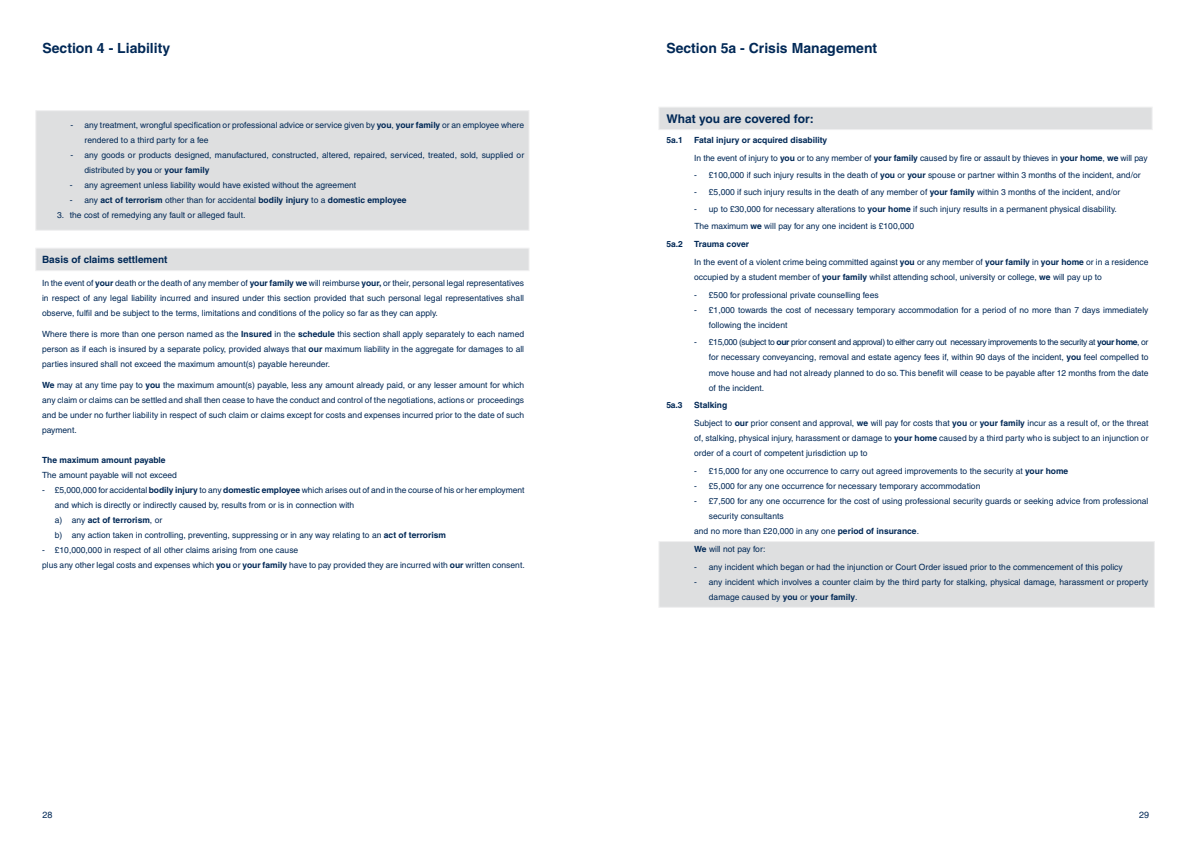
<style>
.page{position:relative;width:1191px;height:842px;background:#fff}
.page>*{position:absolute;margin:0;border:0;box-sizing:border-box;transform-origin:0 0}
.t1{font:700 14px "Helvetica";color:#002856}
.t2{font:700 12px "Helvetica";color:#002856}
.t3{font:700 10px "Helvetica";color:#002856}
.t4{font:9px "Helvetica";color:#002856}
.t5{font:8.5px/15px "Helvetica";color:#002856}
.t6{font:700 8.5px "Helvetica";color:#002856}
.s1{font-weight:700}
.s2{font-weight:400}
</style>
<div class="page">
<div style="left:36px;top:111px;width:493px;height:119px;background:#dedfe0"></div>
<div style="left:36px;top:248px;width:493px;height:23px;background:#dedfe0;border:1px solid #efeff0"></div>
<div style="left:659px;top:107px;width:493px;height:23px;background:#dedfe0;border:1px solid #efeff0"></div>
<div style="left:659px;top:541px;width:495px;height:66px;background:#dedfe0;border:1px solid #efeff0"></div>
<h1 class="t1" style="left:42px;top:40px;width:129px">Section 4 - Liability</h1>
<p class="t5" style="left:85px;top:117px;width:441px;text-indent:-14px">- any treatment, wrongful specification or professional advice or service given by <span class="s1">you</span>, <span class="s1">your family</span> or an employee where rendered to a third party for a fee</p>
<p class="t5" style="left:85px;top:147px;width:441px;text-indent:-14px">- any goods or products designed, manufactured, constructed, altered, repaired, serviced, treated, sold, supplied or distributed by <span class="s1">you</span> or <span class="s1">your family</span></p>
<p class="t5" style="left:70px;top:177px;width:288px">- any agreement unless liability would have existed without the agreement</p>
<p class="t6" style="left:70px;top:195px;width:338px"><span class="s2">- any</span> act of terrorism <span class="s2">other than for accidental</span> bodily injury <span class="s2">to a</span> domestic employee</p>
<p class="t5" style="left:57px;top:207px;width:190px">3. the cost of remedying any fault or alleged fault.</p>
<p class="t3" style="left:42px;top:253px;width:127px">Basis of claims settlement</p>
<p class="t5" style="left:42px;top:276px;width:483px;text-align:justify">In the event of <span class="s1">your</span> death or the death of any member of <span class="s1">your family we</span> will reimburse <span class="s1">your,</span> or their, personal legal representatives in respect of any legal liability incurred and insured under this section provided that such personal legal representatives shall observe, fulfil and be subject to the terms, limitations and conditions of the policy so far as they can apply.</p>
<p class="t5" style="left:42px;top:326px;width:483px;text-align:justify">Where there is more than one person named as the <span class="s1">Insured</span> in the <span class="s1">schedule</span> this section shall apply separately to each named person as if each is insured by a separate policy, provided always that <span class="s1">our</span> maximum liability in the aggregate for damages to all parties insured shall not exceed the maximum amount(s) payable hereunder.</p>
<p class="t5" style="left:42px;top:377px;width:483px;text-align:justify"><span class="s1">We</span> may at any time pay to <span class="s1">you</span> the maximum amount(s) payable, less any amount already paid, or any lesser amount for which any claim or claims can be settled and shall then cease to have the conduct and control of the negotiations, actions or proceedings and be under no further liability in respect of such claim or claims except for costs and expenses incurred prior to the date of such payment.</p>
<p class="t6" style="left:42px;top:454px;width:125px">The maximum amount payable</p>
<p class="t5" style="left:42px;top:467px;width:136px">The amount payable will not exceed</p>
<p class="t5" style="left:55px;top:482px;width:471px;text-indent:-13px">- £5,000,000 for accidental <span class="s1">bodily injury</span> to any <span class="s1">domestic employee</span> which arises out of and in the course of his or her employment and which is directly or indirectly caused by, results from or is in connection with<br>a) any <span class="s1">act of terrorism</span>, or<br>b) any action taken in controlling, preventing, suppressing or in any way relating to an <span class="s1">act of terrorism</span></p>
<p class="t5" style="left:42px;top:542px;width:484px">- £10,000,000 in respect of all other claims arising from one cause<br>plus any other legal costs and expenses which <span class="s1">you</span> or <span class="s1">your family</span> have to pay provided they are incurred with <span class="s1">our</span> written consent.</p>
<h1 class="t1" style="left:666px;top:40px;width:212px">Section 5a - Crisis Management</h1>
<h2 class="t2" style="left:666px;top:111px;width:149px">What you are covered for:</h2>
<p class="t6" style="left:666px;top:135px;width:18px">5a.1</p>
<p class="t5" style="left:694px;top:131px;width:455px;line-height:17.8px"><span class="s1">Fatal injury or acquired disability<br></span>In the event of injury to <span class="s1">you</span> or to any member of <span class="s1">your family</span> caused by fire or assault by thieves in <span class="s1">your home</span>, <span class="s1">we</span> will pay</p>
<p class="t5" style="left:694px;top:168px;width:448px">- £100,000 if such injury results in the death of <span class="s1">you</span> or <span class="s1">your</span> spouse or partner within 3 months of the incident, and/or</p>
<p class="t5" style="left:694px;top:185px;width:427px">- £5,000 if such injury results in the death of any member of <span class="s1">your family</span> within 3 months of the incident, and/or</p>
<p class="t5" style="left:694px;top:201px;width:424px;line-height:17px">- up to £30,000 for necessary alterations to <span class="s1">your home</span> if such injury results in a permanent physical disability.<br>The maximum <span class="s1">we</span> will pay for any one incident is £100,000</p>
<p class="t6" style="left:666px;top:239px;width:18px">5a.2</p>
<p class="t5" style="left:694px;top:235px;width:456px;line-height:17.8px"><span class="s1">Trauma cover<br></span>In the event of a violent crime being committed against <span class="s1">you</span> or any member of <span class="s1">your family</span> in <span class="s1">your home</span> or in a residence</p>
<p class="t5" style="left:694px;top:269px;width:409px">occupied by a student member of <span class="s1">your family</span> whilst attending school, university or college, <span class="s1">we</span> will pay up to</p>
<p class="t5" style="left:694px;top:287px;width:186px">- £500 for professional private counselling fees</p>
<p class="t5" style="left:709px;top:302px;width:441px;text-indent:-15px">- £1,000 towards the cost of necessary temporary accommodation for a period of no more than 7 days immediately following the incident</p>
<p class="t5" style="left:709px;top:335px;width:441px;text-align:justify;text-indent:-15px">- £15,000 (subject to <span class="s1">our</span> prior consent and approval) to either carry out necessary improvements to the security at <span class="s1">your home</span>, or for necessary conveyancing, removal and estate agency fees if, within 90 days of the incident, <span class="s1">you</span> feel compelled to move house and had not already planned to do so. This benefit will cease to be payable after 12 months from the date of the incident.</p>
<p class="t6" style="left:666px;top:400px;width:18px">5a.3</p>
<p class="t5" style="left:694px;top:396px;width:456px;line-height:17.8px"><span class="s1">Stalking<br></span>Subject to <span class="s1">our</span> prior consent and approval, <span class="s1">we</span> will pay for costs that <span class="s1">you</span> or <span class="s1">your family</span> incur as a result of, or the threat</p>
<p class="t5" style="left:694px;top:431px;width:456px">of, stalking, physical injury, harassment or damage to <span class="s1">your home</span> caused by a third party who is subject to an injunction or order of a court of competent jurisdiction up to</p>
<p class="t5" style="left:694px;top:463px;width:376px">- £15,000 for any one occurrence to carry out agreed improvements to the security at <span class="s1">your home</span></p>
<p class="t5" style="left:694px;top:478px;width:288px">- £5,000 for any one occurrence for necessary temporary accommodation</p>
<p class="t5" style="left:694px;top:493px;width:456px">- £7,500 for any one occurrence for the cost of using professional security guards or seeking advice from professional</p>
<p class="t5" style="left:709px;top:508px;width:76px">security consultants</p>
<p class="t5" style="left:694px;top:523px;width:226px">and no more than £20,000 in any one <span class="s1">period of insurance</span>.</p>
<p class="t5" style="left:694px;top:541px;width:73px"><span class="s1">We</span> will not pay for:</p>
<p class="t5" style="left:694px;top:559px;width:430px">- any incident which began or had the injunction or Court Order issued prior to the commencement of this policy</p>
<p class="t5" style="left:709px;top:574px;width:441px;text-indent:-15px">- any incident which involves a counter claim by the third party for stalking, physical damage, harassment or property damage caused by <span class="s1">you</span> or <span class="s1">your family</span>.</p>
<p class="t4" style="left:42px;top:809px;width:12px">28</p>
<p class="t4" style="left:1139px;top:809px;width:12px">29</p>
</div>
